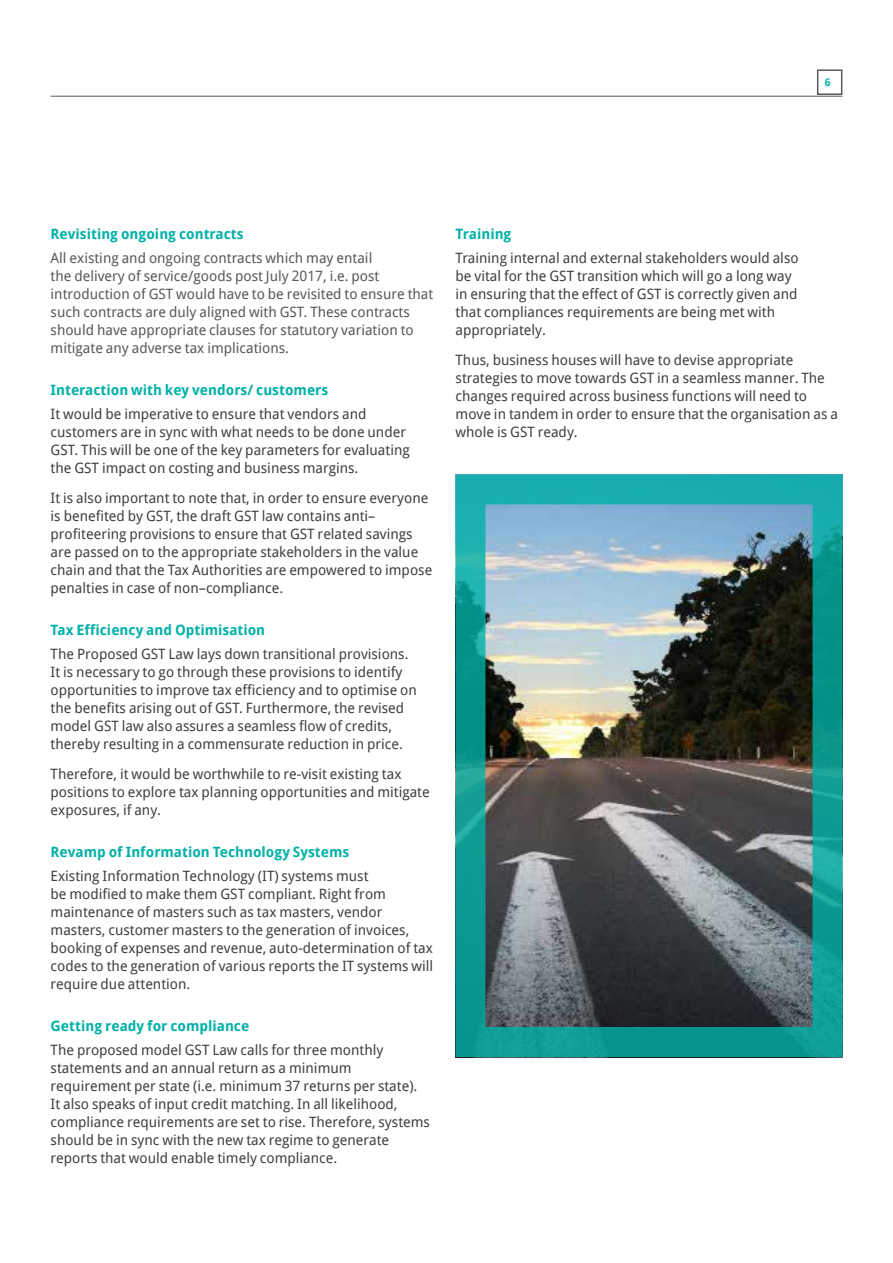
<style>
.page{position:relative;width:893px;height:1263px;background:#fff}
.page>*{position:absolute;margin:0;border:0;box-sizing:border-box;transform-origin:0 0}
.t1{font:14.25px/18px "Droid Sans";color:#414042}
.t2{font:14.25px/18px "Droid Sans";color:#58595b}
.t3{font:700 14.25px "Droid Sans";color:#00b1a8}
.t4{font:700 10.5px "Droid Sans";color:#00b1a8}
</style>
<div class="page">
<hr style="left:51px;top:96px;width:791px;height:1px;background:#58595b">
<div style="left:817px;top:69px;width:25px;height:26px;border:2px solid #58595b"></div>
<img style="left:486px;top:505px;width:325px;height:521px">
<div style="left:455px;top:474px;width:387px;height:583px;border:30px solid #00b1a8"></div>
<p class="t4" style="left:825px;top:75px;width:7px">6</p>
<p class="t3" style="left:51px;top:224px;width:195px">Revisiting ongoing contracts</p>
<p class="t2" style="left:51px;top:249px;width:384px">All existing and ongoing contracts which may entail<br>the delivery of service/goods post July 2017, i.e. post introduction of GST would have to be revisited to ensure that such contracts are duly aligned with GST. These contracts should have appropriate clauses for statutory variation to mitigate any adverse tax implications.</p>
<p class="t3" style="left:51px;top:380px;width:279px">Interaction with key vendors/ customers</p>
<p class="t1" style="left:51px;top:405px;width:361px">It would be imperative to ensure that vendors and customers are in sync with what needs to be done under GST. This will be one of the key parameters for evaluating the GST impact on costing and business margins.</p>
<p class="t1" style="left:51px;top:489px;width:383px">It is also important to note that, in order to ensure everyone is benefited by GST, the draft GST law contains anti– profiteering provisions to ensure that GST related savings are passed on to the appropriate stakeholders in the value chain and that the Tax Authorities are empowered to impose penalties in case of non–compliance.</p>
<p class="t3" style="left:51px;top:620px;width:216px">Tax Efficiency and Optimisation</p>
<p class="t1" style="left:51px;top:645px;width:368px">The Proposed GST Law lays down transitional provisions.<br>It is necessary to go through these provisions to identify opportunities to improve tax efficiency and to optimise on the benefits arising out of GST. Furthermore, the revised model GST law also assures a seamless flow of credits, thereby resulting in a commensurate reduction in price.</p>
<p class="t1" style="left:51px;top:765px;width:381px">Therefore, it would be worthwhile to re-visit existing tax positions to explore tax planning opportunities and mitigate exposures, if any.</p>
<p class="t3" style="left:51px;top:842px;width:300px">Revamp of Information Technology Systems</p>
<p class="t1" style="left:51px;top:867px;width:384px">Existing Information Technology (IT) systems must<br>be modified to make them GST compliant. Right from maintenance of masters such as tax masters, vendor masters, customer masters to the generation of invoices, booking of expenses and revenue, auto-determination of tax codes to the generation of various reports the IT systems will require due attention.</p>
<p class="t3" style="left:51px;top:1016px;width:200px">Getting ready for compliance</p>
<p class="t1" style="left:51px;top:1041px;width:381px">The proposed model GST Law calls for three monthly statements and an annual return as a minimum requirement per state (i.e. minimum 37 returns per state).<br>It also speaks of input credit matching. In all likelihood, compliance requirements are set to rise. Therefore, systems should be in sync with the new tax regime to generate reports that would enable timely compliance.</p>
<p class="t3" style="left:456px;top:224px;width:57px">Training</p>
<p class="t1" style="left:456px;top:249px;width:345px">Training internal and external stakeholders would also be vital for the GST transition which will go a long way in ensuring that the effect of GST is correctly given and that compliances requirements are being met with appropriately.</p>
<p class="t1" style="left:456px;top:351px;width:384px">Thus, business houses will have to devise appropriate strategies to move towards GST in a seamless manner. The changes required across business functions will need to move in tandem in order to ensure that the organisation as a whole is GST ready.</p>
</div>
